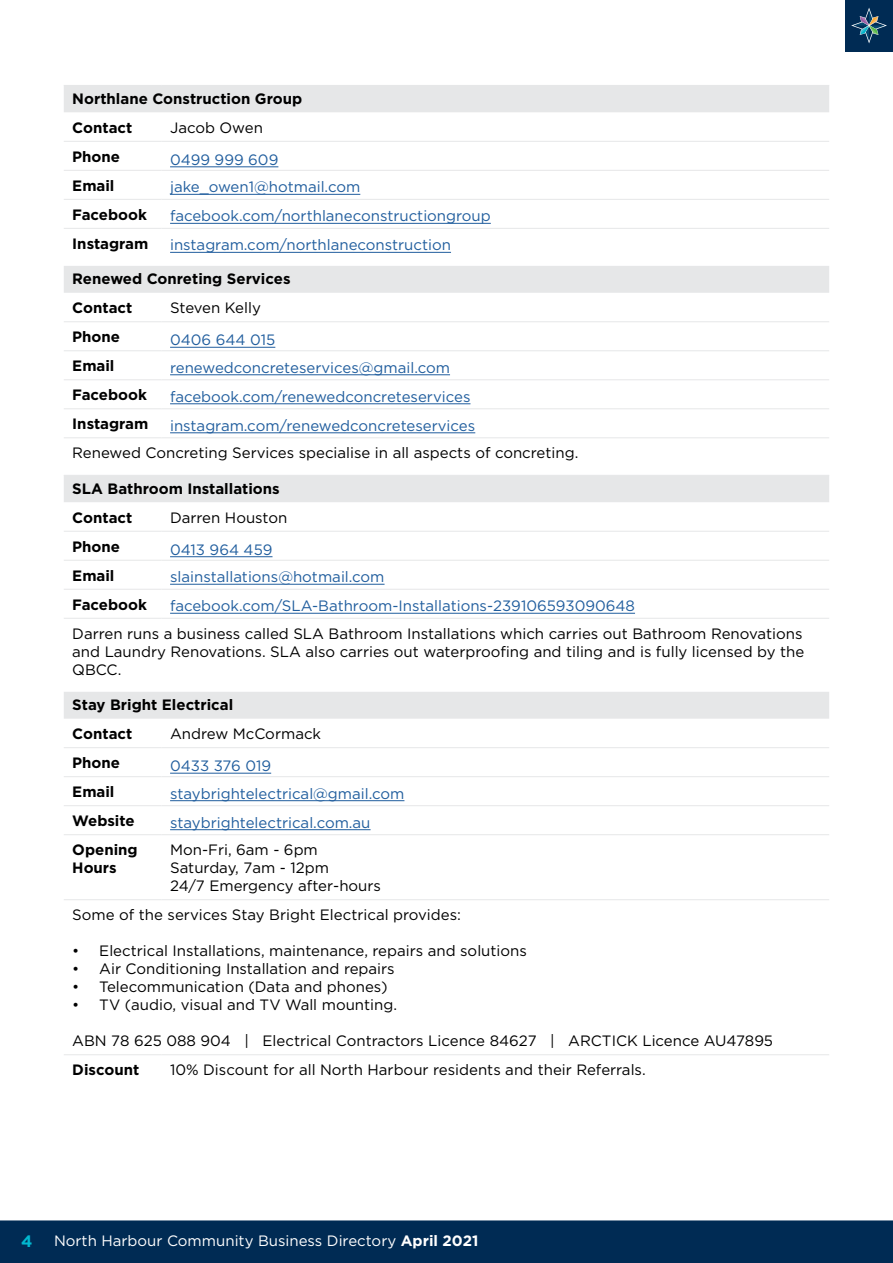
<style>
.page{position:relative;width:893px;height:1263px;background:#fff}
.page>*{position:absolute;margin:0;border:0;box-sizing:border-box;transform-origin:0 0}
.t1{font:700 16.5px "Gotham";color:#02b8d0}
.t2{font:15px/18px "Gotham";color:#000;text-align:justify}
.t3{font:15px "Gotham";color:#215e9e}
.t4{font:700 15px/29px "Gotham";color:#000}
.t5{font:15px "Gotham";color:#fff}
.s1{font-weight:700}
</style>
<div class="page">
<div style="left:0;top:1220px;width:893px;height:43px;background:#002b54"></div>
<div style="left:845px;top:0;width:48px;height:51px;background:#002b54"></div>
<svg style="left:851px;top:8px;width:36px;height:35px"></svg>
<svg style="left:64px;top:86px;width:765px;height:633px"></svg>
<hr style="left:64px;top:531px;width:98px;height:1px;background:#e6e7e8">
<hr style="left:162px;top:531px;width:667px;height:1px;background:#e6e7e8">
<hr style="left:64px;top:560px;width:98px;height:1px;background:#e6e7e8">
<hr style="left:162px;top:560px;width:667px;height:1px;background:#e6e7e8">
<hr style="left:64px;top:589px;width:98px;height:1px;background:#e6e7e8">
<hr style="left:162px;top:589px;width:667px;height:1px;background:#e6e7e8">
<hr style="left:64px;top:618px;width:98px;height:1px;background:#e6e7e8">
<hr style="left:162px;top:618px;width:667px;height:1px;background:#e6e7e8">
<hr style="left:64px;top:85px;width:98px;height:1px;background:#e6e7e8">
<hr style="left:162px;top:85px;width:667px;height:1px;background:#e6e7e8">
<hr style="left:64px;top:141px;width:98px;height:1px;background:#e6e7e8">
<hr style="left:162px;top:141px;width:667px;height:1px;background:#e6e7e8">
<hr style="left:64px;top:170px;width:98px;height:1px;background:#e6e7e8">
<hr style="left:162px;top:170px;width:667px;height:1px;background:#e6e7e8">
<hr style="left:64px;top:199px;width:98px;height:1px;background:#e6e7e8">
<hr style="left:162px;top:199px;width:667px;height:1px;background:#e6e7e8">
<hr style="left:64px;top:228px;width:98px;height:1px;background:#e6e7e8">
<hr style="left:162px;top:228px;width:667px;height:1px;background:#e6e7e8">
<hr style="left:64px;top:321px;width:98px;height:1px;background:#e6e7e8">
<hr style="left:162px;top:321px;width:667px;height:1px;background:#e6e7e8">
<hr style="left:64px;top:350px;width:98px;height:1px;background:#e6e7e8">
<hr style="left:162px;top:350px;width:667px;height:1px;background:#e6e7e8">
<hr style="left:64px;top:379px;width:98px;height:1px;background:#e6e7e8">
<hr style="left:162px;top:379px;width:667px;height:1px;background:#e6e7e8">
<hr style="left:64px;top:408px;width:98px;height:1px;background:#e6e7e8">
<hr style="left:162px;top:408px;width:667px;height:1px;background:#e6e7e8">
<hr style="left:64px;top:437px;width:98px;height:1px;background:#e6e7e8">
<hr style="left:162px;top:437px;width:667px;height:1px;background:#e6e7e8">
<hr style="left:64px;top:475px;width:98px;height:1px;background:#e6e7e8">
<hr style="left:162px;top:475px;width:667px;height:1px;background:#e6e7e8">
<hr style="left:64px;top:747px;width:98px;height:1px;background:#e6e7e8">
<hr style="left:162px;top:747px;width:667px;height:1px;background:#e6e7e8">
<hr style="left:64px;top:776px;width:98px;height:1px;background:#e6e7e8">
<hr style="left:162px;top:776px;width:667px;height:1px;background:#e6e7e8">
<hr style="left:64px;top:805px;width:98px;height:1px;background:#e6e7e8">
<hr style="left:162px;top:805px;width:667px;height:1px;background:#e6e7e8">
<hr style="left:64px;top:834px;width:98px;height:1px;background:#e6e7e8">
<hr style="left:162px;top:834px;width:667px;height:1px;background:#e6e7e8">
<hr style="left:64px;top:899px;width:98px;height:1px;background:#e6e7e8">
<hr style="left:162px;top:899px;width:667px;height:1px;background:#e6e7e8">
<hr style="left:64px;top:1054px;width:98px;height:1px;background:#e6e7e8">
<hr style="left:162px;top:1054px;width:667px;height:1px;background:#e6e7e8">
<hr style="left:170px;top:167px;width:108px;height:1px;background:#215e9e">
<hr style="left:170px;top:194px;width:190px;height:1px;background:#215e9e">
<hr style="left:170px;top:223px;width:321px;height:1px;background:#215e9e">
<hr style="left:170px;top:252px;width:281px;height:1px;background:#215e9e">
<hr style="left:170px;top:347px;width:105px;height:1px;background:#215e9e">
<hr style="left:170px;top:374px;width:280px;height:1px;background:#215e9e">
<hr style="left:170px;top:403px;width:300px;height:1px;background:#215e9e">
<hr style="left:170px;top:432px;width:305px;height:1px;background:#215e9e">
<hr style="left:170px;top:556px;width:102px;height:1px;background:#215e9e">
<hr style="left:170px;top:584px;width:215px;height:1px;background:#215e9e">
<hr style="left:170px;top:613px;width:465px;height:1px;background:#215e9e">
<hr style="left:170px;top:773px;width:101px;height:1px;background:#215e9e">
<hr style="left:170px;top:800px;width:234px;height:1px;background:#215e9e">
<hr style="left:170px;top:829px;width:201px;height:1px;background:#215e9e">
<p class="t4" style="left:72px;top:84px;width:231px">Northlane Construction Group<br>Contact</p>
<p class="t2" style="left:170px;top:118px;width:94px">Jacob Owen</p>
<p class="t4" style="left:72px;top:142px;width:49px">Phone</p>
<p class="t3" style="left:170px;top:150px;width:110px">0499 999 609</p>
<p class="t4" style="left:72px;top:171px;width:44px">Email</p>
<p class="t3" style="left:170px;top:178px;width:192px">jake_owen1@hotmail.com</p>
<p class="t4" style="left:72px;top:200px;width:76px">Facebook</p>
<p class="t3" style="left:170px;top:207px;width:322px">facebook.com/northlaneconstructiongroup</p>
<p class="t4" style="left:72px;top:229px;width:78px">Instagram</p>
<p class="t3" style="left:170px;top:236px;width:282px">instagram.com/northlaneconstruction</p>
<p class="t4" style="left:72px;top:264px;width:220px">Renewed Conreting Services<br>Contact</p>
<p class="t2" style="left:170px;top:299px;width:92px">Steven Kelly</p>
<p class="t4" style="left:72px;top:322px;width:49px">Phone</p>
<p class="t3" style="left:170px;top:331px;width:107px">0406 644 015</p>
<p class="t4" style="left:72px;top:351px;width:44px">Email</p>
<p class="t3" style="left:170px;top:358px;width:281px">renewedconcreteservices@gmail.com</p>
<p class="t4" style="left:72px;top:380px;width:76px">Facebook</p>
<p class="t3" style="left:170px;top:387px;width:302px">facebook.com/renewedconcreteservices</p>
<p class="t4" style="left:72px;top:409px;width:78px">Instagram</p>
<p class="t3" style="left:170px;top:416px;width:307px">instagram.com/renewedconcreteservices</p>
<p class="t2" style="left:72px;top:444px;width:508px">Renewed Concreting Services specialise in all aspects of concreting.</p>
<p class="t4" style="left:72px;top:474px;width:209px">SLA Bathroom Installations<br>Contact</p>
<p class="t2" style="left:170px;top:508px;width:119px">Darren Houston</p>
<p class="t4" style="left:72px;top:532px;width:49px">Phone</p>
<p class="t3" style="left:170px;top:540px;width:104px">0413 964 459</p>
<p class="t4" style="left:72px;top:561px;width:44px">Email</p>
<p class="t3" style="left:170px;top:568px;width:216px">slainstallations@hotmail.com</p>
<p class="t4" style="left:72px;top:590px;width:76px">Facebook</p>
<p class="t3" style="left:170px;top:597px;width:466px">facebook.com/SLA-Bathroom-Installations-239106593090648</p>
<p class="t2" style="left:72px;top:624px;width:733px">Darren runs a business called SLA Bathroom Installations which carries out Bathroom Renovations and Laundry Renovations. SLA also carries out waterproofing and tiling and is fully licensed by the QBCC.</p>
<p class="t4" style="left:72px;top:690px;width:162px">Stay Bright Electrical<br>Contact</p>
<p class="t2" style="left:170px;top:725px;width:153px">Andrew McCormack</p>
<p class="t4" style="left:72px;top:748px;width:49px">Phone</p>
<p class="t3" style="left:170px;top:757px;width:103px">0433 376 019</p>
<p class="t4" style="left:72px;top:777px;width:44px">Email</p>
<p class="t3" style="left:170px;top:784px;width:236px">staybrightelectrical@gmail.com</p>
<p class="t4" style="left:72px;top:806px;width:64px">Website</p>
<p class="t3" style="left:170px;top:813px;width:202px">staybrightelectrical.com.au</p>
<p class="t4" style="left:72px;top:841px;width:67px;line-height:18px">Opening<br>Hours</p>
<p class="t2" style="left:170px;top:841px;width:212px;text-align:left">Mon-Fri, 6am - 6pm<br>Saturday, 7am - 12pm<br>24/7 Emergency after-hours</p>
<p class="t2" style="left:72px;top:906px;width:390px">Some of the services Stay Bright Electrical provides:</p>
<p class="t2" style="left:72px;top:942px;width:456px">• Electrical Installations, maintenance, repairs and solutions</p>
<p class="t2" style="left:72px;top:960px;width:324px">• Air Conditioning Installation and repairs</p>
<p class="t2" style="left:72px;top:978px;width:317px">• Telecommunication (Data and phones)</p>
<p class="t2" style="left:72px;top:996px;width:326px">• TV (audio, visual and TV Wall mounting.</p>
<p class="t2" style="left:72px;top:1032px;width:702px">ABN 78 625 088 904 | Electrical Contractors Licence 84627 | ARCTICK Licence AU47895</p>
<p class="t4" style="left:72px;top:1055px;width:69px">Discount</p>
<p class="t2" style="left:170px;top:1061px;width:477px">10% Discount for all North Harbour residents and their Referrals.</p>
<p class="t1" style="left:21px;top:1231px;width:13px">4</p>
<p class="t5" style="left:54px;top:1232px;width:426px">North Harbour Community Business Directory <span class="s1">April 2021</span></p>
</div>
